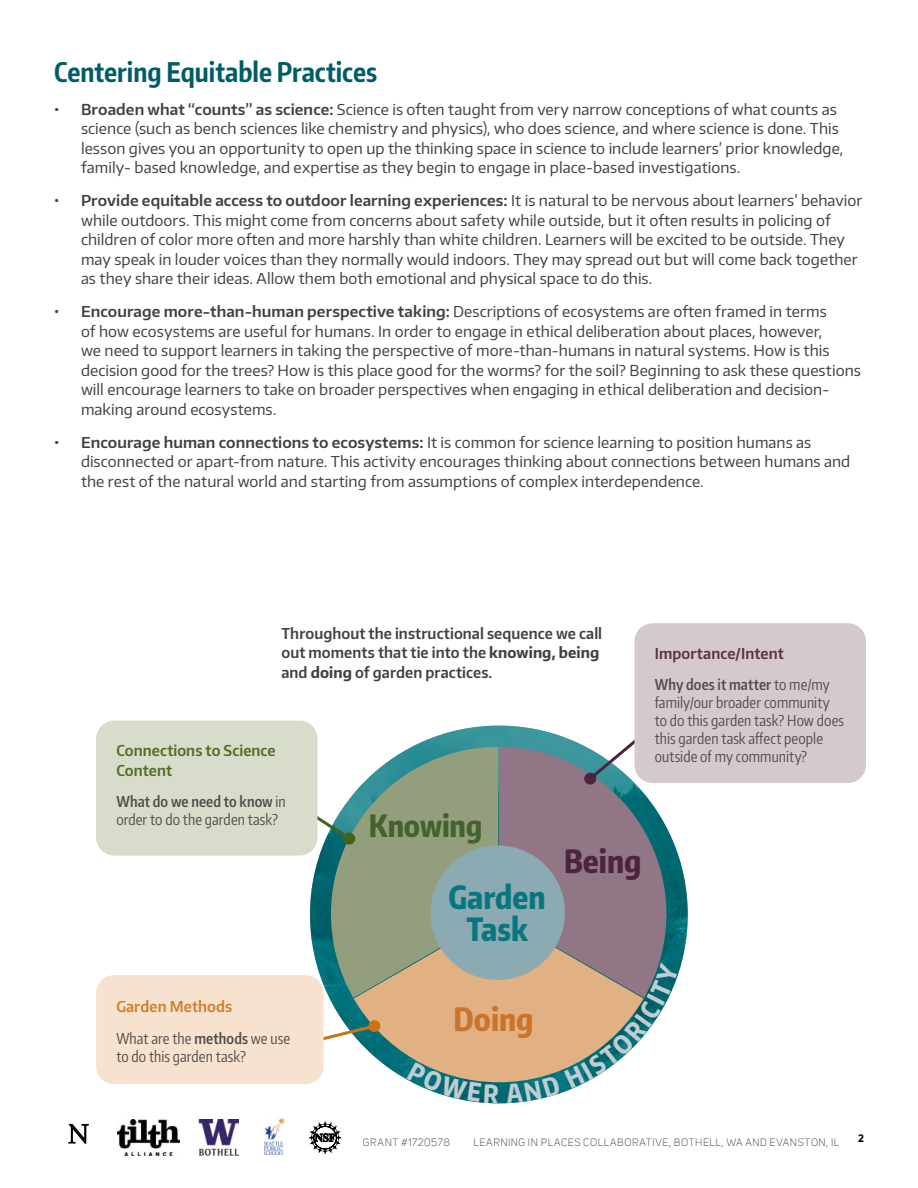
<style>
.page{position:relative;width:918px;height:1188px;background:#fff}
.page>*{position:absolute;margin:0;border:0;box-sizing:border-box;transform-origin:0 0}
.t1{font:800 31.95px/32px "Encode Sans Compressed";color:#08767e;text-align:center}
.t2{font:800 31.95px "Encode Sans Compressed";color:#4d233e}
.t3{font:800 31.95px "Encode Sans Compressed";color:#cb7429}
.t4{font:800 30.6px "Encode Sans Compressed";letter-spacing:-.01em;color:#45622e}
.Section_header{font:700 27px "Encode Sans Compressed";color:#005d65}
.t5{font:15px/19.5px "Encode Sans Normal";letter-spacing:.005em;color:#414042}
.knowingBeingDoing-TE{font:15px/18px "Encode Sans Compressed";letter-spacing:.005em;color:#504b48}
.section_subheader_co{font:600 15px/19.5px "Encode Sans Narrow";letter-spacing:.005em;color:#414042}
.section_subheader_co-2{font:600 15px/19.5px "Encode Sans Narrow";letter-spacing:.005em;color:#536c27}
.section_subheader_co-3{font:600 15px "Encode Sans Narrow";letter-spacing:.005em;color:#583249}
.section_subheader_co-4{font:600 15px "Encode Sans Narrow";letter-spacing:.005em;color:#d07e2a}
.t6{font:10.5px "Uni Sans";letter-spacing:.055em;color:#636466}
.t7{font:700 10.5px "Uni Sans";color:#000}
.s1{font-weight:600}
.s2{font-weight:700}
</style>
<div class="page">
<img style="left:679px;top:858px;width:9px;height:113px">
<img style="left:264px;top:1118px;width:20px;height:36px">
<img style="left:199px;top:1120px;width:40px;height:36px">
<img style="left:117px;top:1120px;width:63px;height:36px">
<svg style="left:68px;top:1124px;width:21px;height:20px"></svg>
<svg style="left:309px;top:1121px;width:32px;height:33px"></svg>
<div style="left:96px;top:975px;width:228px;height:109px;background:#f6e2ce;border-radius:18px"></div>
<div style="left:96px;top:721px;width:222px;height:135px;background:#d7dccb;border-radius:18px"></div>
<div style="left:634px;top:623px;width:232px;height:160px;background:#d4cace;border-radius:18px"></div>
<svg style="left:283px;top:725px;width:396px;height:378px"></svg>
<p class="Section_header" style="left:54px;top:54px;width:325px">Centering Equitable Practices</p>
<p class="t5" style="left:81px;top:99px;width:764px;text-indent:-27px"><span class="s1">• Broaden what “counts” as science:</span> Science is often taught from very narrow conceptions of what counts as science (such as bench sciences like chemistry and physics), who does science, and where science is done. This lesson gives you an opportunity to open up the thinking space in science to include learners’ prior knowledge, family- based knowledge, and expertise as they begin to engage in place-based investigations.</p>
<p class="t5" style="left:81px;top:190px;width:783px;text-indent:-27px"><span class="s1">• Provide equitable access to outdoor learning experiences:</span> It is natural to be nervous about learners’ behavior while outdoors. This might come from concerns about safety while outside, but it often results in policing of children of color more often and more harshly than white children. Learners will be excited to be outside. They may speak in louder voices than they normally would indoors. They may spread out but will come back together as they share their ideas. Allow them both emotional and physical space to do this.</p>
<p class="t5" style="left:81px;top:301px;width:781px;text-indent:-27px"><span class="s1">• Encourage more-than-human perspective taking:</span> Descriptions of ecosystems are often framed in terms<br>of how ecosystems are useful for humans. In order to engage in ethical deliberation about places, however,<br>we need to support learners in taking the perspective of more-than-humans in natural systems. How is this decision good for the trees? How is this place good for the worms? for the soil? Beginning to ask these questions will encourage learners to take on broader perspectives when engaging in ethical deliberation and decision&shy;making around ecosystems.</p>
<p class="t5" style="left:81px;top:432px;width:771px;text-indent:-27px"><span class="s1">• Encourage human connections to ecosystems:</span> It is common for science learning to position humans as disconnected or apart-from nature. This activity encourages thinking about connections between humans and the rest of the natural world and starting from assumptions of complex interdependence.</p>
<p class="section_subheader_co" style="left:281px;top:623px;width:322px">Throughout the instructional sequence we call out moments that tie into the <span class="s2">knowing, being </span>and <span class="s2">doing</span> of garden practices.</p>
<p class="section_subheader_co-2" style="left:116px;top:740px;width:161px">Connections to Science<br>Content</p>
<p class="knowingBeingDoing-TE" style="left:116px;top:792px;width:171px"><span class="s1">What do we need to know</span> in order to do the garden task?</p>
<p class="t4" style="left:369px;top:805px;width:115px">Knowing</p>
<p class="t1" style="left:449px;top:880px;width:99px">Garden<br>Task</p>
<p class="t2" style="left:564px;top:840px;width:79px">Being</p>
<p class="section_subheader_co-3" style="left:655px;top:643px;width:131px">Importance/Intent</p>
<p class="knowingBeingDoing-TE" style="left:655px;top:675px;width:191px"><span class="s1">Why does it matter</span> to me/my family/our broader community to do this garden task? How does this garden task affect people outside of my community?</p>
<p class="section_subheader_co-4" style="left:116px;top:997px;width:117px">Garden Methods</p>
<p class="knowingBeingDoing-TE" style="left:116px;top:1029px;width:175px">What are the <span class="s1">methods</span> we use to do this garden task?</p>
<p class="t3" style="left:454px;top:998px;width:82px">Doing</p>
<p class="t6" style="left:363px;top:1136px;width:89px">GRANT #1720578</p>
<p class="t6" style="left:473px;top:1136px;width:367px">LEARNING IN PLACES COLLABORATIVE, BOTHELL, WA AND EVANSTON, IL</p>
<p class="t7" style="left:858px;top:1132px;width:7px">2</p>
</div>
